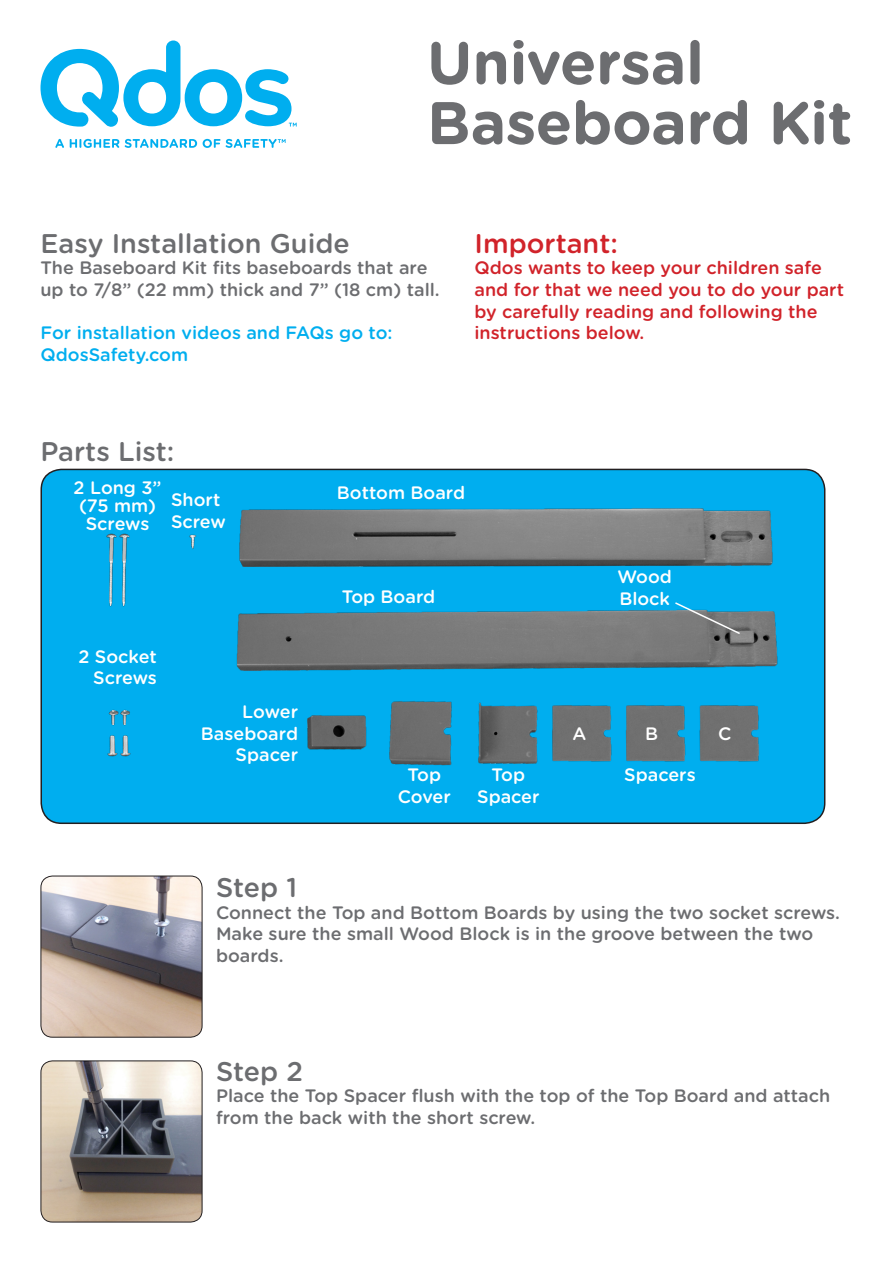
<style>
.page{position:relative;width:893px;height:1263px;background:#fff}
.page>*{position:absolute;margin:0;border:0;box-sizing:border-box;transform-origin:0 0}
.t1{font:700 60px/60px "Gotham Rounded";letter-spacing:-.01em;color:#6c6d70}
.t2{font:500 27px "Gotham Rounded";color:#6c6d70}
.t3{font:500 27px "Gotham Rounded";color:#d1232a}
.t4{font:500 18px/21.6px "Gotham Rounded";color:#6c6d70}
.t5{font:500 18px/21.6px "Gotham Rounded";color:#fff}
.t6{font:500 18px/21.6px "Gotham Rounded";color:#d1232a}
.t7{font:500 18px/21.6px "Gotham Rounded";color:#00aeef}
</style>
<div class="page">
<svg style="left:55px;top:139px;width:9px;height:9px"></svg>
<svg style="left:70px;top:139px;width:49px;height:9px"></svg>
<svg style="left:125px;top:139px;width:72px;height:9px"></svg>
<svg style="left:203px;top:139px;width:83px;height:9px"></svg>
<svg style="left:40px;top:41px;width:257px;height:86px"></svg>
<div style="left:41px;top:469px;width:784px;height:354px;background:#00aeef;border-radius:20px"></div>
<img style="left:51px;top:469px;width:727px;height:354px">
<div style="left:40px;top:469px;width:785px;height:355px;border:2px solid #231f20;border-radius:20px"></div>
<img style="left:41px;top:876px;width:161px;height:161px">
<div style="left:40px;top:875px;width:162px;height:162px;border:1px solid #231f20;border-radius:12px"></div>
<img style="left:42px;top:1061px;width:160px;height:161px">
<div style="left:40px;top:1060px;width:162px;height:162px;border:1px solid #231f20;border-radius:12px"></div>
<svg style="left:673px;top:601px;width:69px;height:34px"></svg>
<p class="t1" style="left:427px;top:30px;width:427px">Universal<br>Baseboard Kit</p>
<p class="t2" style="left:40px;top:224px;width:311px">Easy Installation Guide</p>
<p class="t4" style="left:40px;top:256px;width:401px">The Baseboard Kit fits baseboards that are up to 7/8” (22 mm) thick and 7” (18 cm) tall.</p>
<p class="t7" style="left:40px;top:321px;width:354px">For installation videos and FAQs go to:<br>QdosSafety.com</p>
<p class="t3" style="left:474px;top:224px;width:145px">Important:</p>
<p class="t6" style="left:474px;top:256px;width:371px">Qdos wants to keep your children safe and for that we need you to do your part by carefully reading and following the instructions below.</p>
<p class="t2" style="left:40px;top:432px;width:135px">Parts List:</p>
<p class="t5" style="left:74px;top:478px;width:90px;line-height:18px">2 Long 3” (75 mm)</p>
<p class="t5" style="left:86px;top:512px;width:65px">Screws</p>
<p class="t5" style="left:171px;top:488px;width:56px">Short<br>Screw</p>
<p class="t5" style="left:78px;top:645px;width:80px;text-align:right">2 Socket<br>Screws</p>
<p class="t5" style="left:242px;top:700px;width:57px">Lower</p>
<p class="t5" style="left:201px;top:722px;width:99px">Baseboard</p>
<p class="t5" style="left:236px;top:743px;width:64px">Spacer</p>
<p class="t5" style="left:337px;top:481px;width:130px">Bottom Board</p>
<p class="t5" style="left:342px;top:585px;width:95px">Top Board</p>
<p class="t5" style="left:617px;top:565px;width:56px">Wood<br>Block</p>
<p class="t5" style="left:572px;top:722px;width:15px">A</p>
<p class="t5" style="left:645px;top:722px;width:14px">B</p>
<p class="t5" style="left:718px;top:722px;width:15px">C</p>
<p class="t5" style="left:398px;top:763px;width:54px;text-align:center">Top<br>Cover</p>
<p class="t5" style="left:477px;top:763px;width:64px;text-align:center">Top<br>Spacer</p>
<p class="t5" style="left:624px;top:763px;width:73px">Spacers</p>
<p class="t2" style="left:216px;top:868px;width:83px">Step 1</p>
<p class="t4" style="left:216px;top:901px;width:626px">Connect the Top and Bottom Boards by using the two socket screws.<br>Make sure the small Wood Block is in the groove between the two boards.</p>
<p class="t2" style="left:216px;top:1052px;width:88px">Step 2</p>
<p class="t4" style="left:216px;top:1084px;width:616px">Place the Top Spacer flush with the top of the Top Board and attach from the back with the short screw.</p>
</div>
